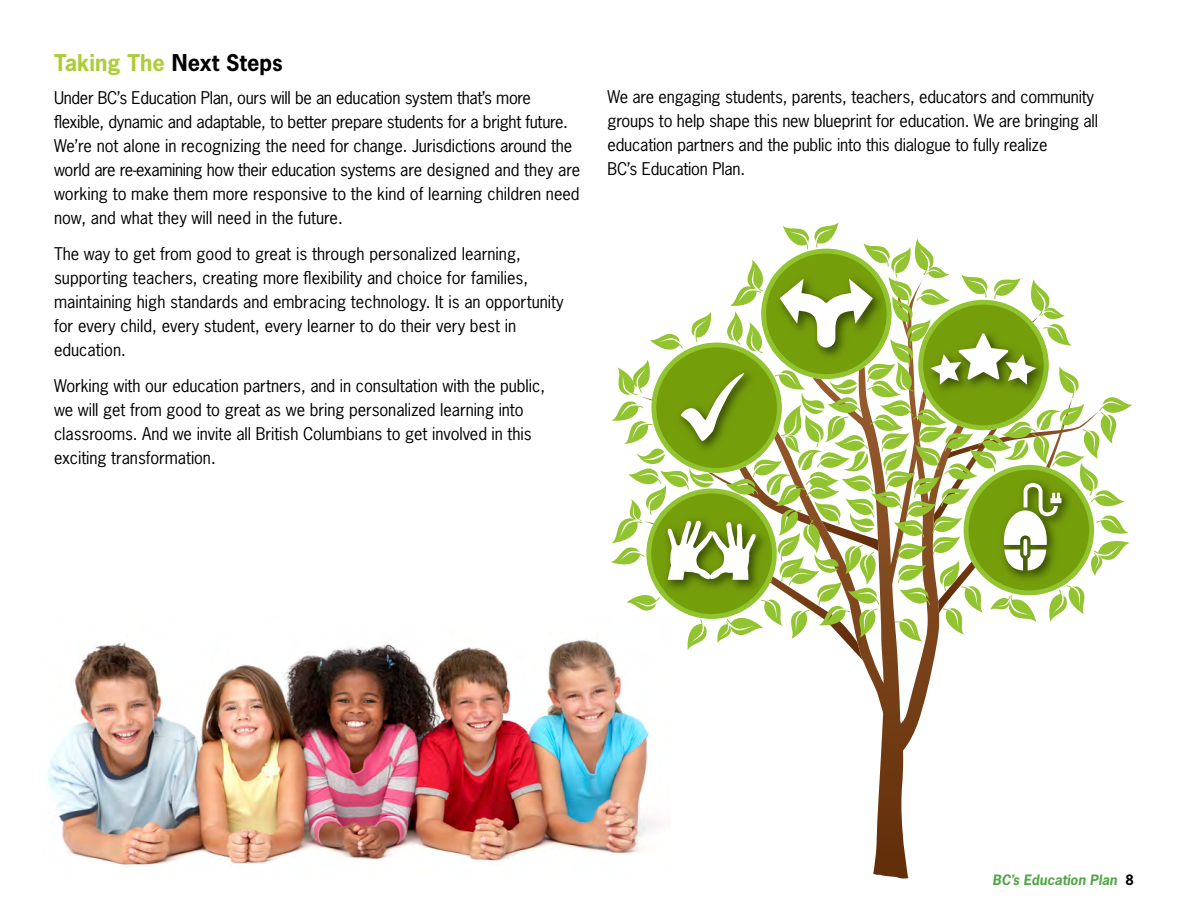
<style>
.page{position:relative;width:1188px;height:918px;background:#fff}
.page>*{position:absolute;margin:0;border:0;box-sizing:border-box;transform-origin:0 0}
.t1{font:700 21.75px "News Gothic Std";letter-spacing:.005em;color:#abcd37}
.t2{font:16.5px/24px "News Gothic Std";letter-spacing:-.005em;color:#000}
.t3{font:italic 700 13.5px "News Gothic Std";color:#53a647}
.s1{color:#000}
.s2{font-style:normal;color:#000}
</style>
<div class="page">
<img style="left:47px;top:639px;width:611px;height:226px">
<svg style="left:863px;top:661px;width:36px;height:22px"></svg>
<svg style="left:611px;top:222px;width:522px;height:439px"></svg>
<h1 class="t1" style="left:54px;top:48px;width:230px">Taking The <span class="s1">Next Steps</span></h1>
<p class="t2" style="left:54px;top:86px;width:528px">Under BC’s Education Plan, ours will be an education system that’s more flexible, dynamic and adaptable, to better prepare students for a bright future.<br>We’re not alone in recognizing the need for change. Jurisdictions around the world are re-examining how their education systems are designed and they are working to make them more responsive to the kind of learning children need now, and what they will need in the future.</p>
<p class="t2" style="left:54px;top:242px;width:511px">The way to get from good to great is through personalized learning, supporting teachers, creating more flexibility and choice for families, maintaining high standards and embracing technology. It is an opportunity for every child, every student, every learner to do their very best in education.</p>
<p class="t2" style="left:54px;top:374px;width:493px">Working with our education partners, and in consultation with the public, we will get from good to great as we bring personalized learning into classrooms. And we invite all British Columbians to get involved in this exciting transformation.</p>
<p class="t2" style="left:607px;top:85px;width:492px">We are engaging students, parents, teachers, educators and community groups to help shape this new blueprint for education. We are bringing all education partners and the public into this dialogue to fully realize<br>BC’s Education Plan.</p>
<p class="t3" style="left:993px;top:871px;width:143px">BC’s Education Plan <span class="s2">8</span></p>
</div>
